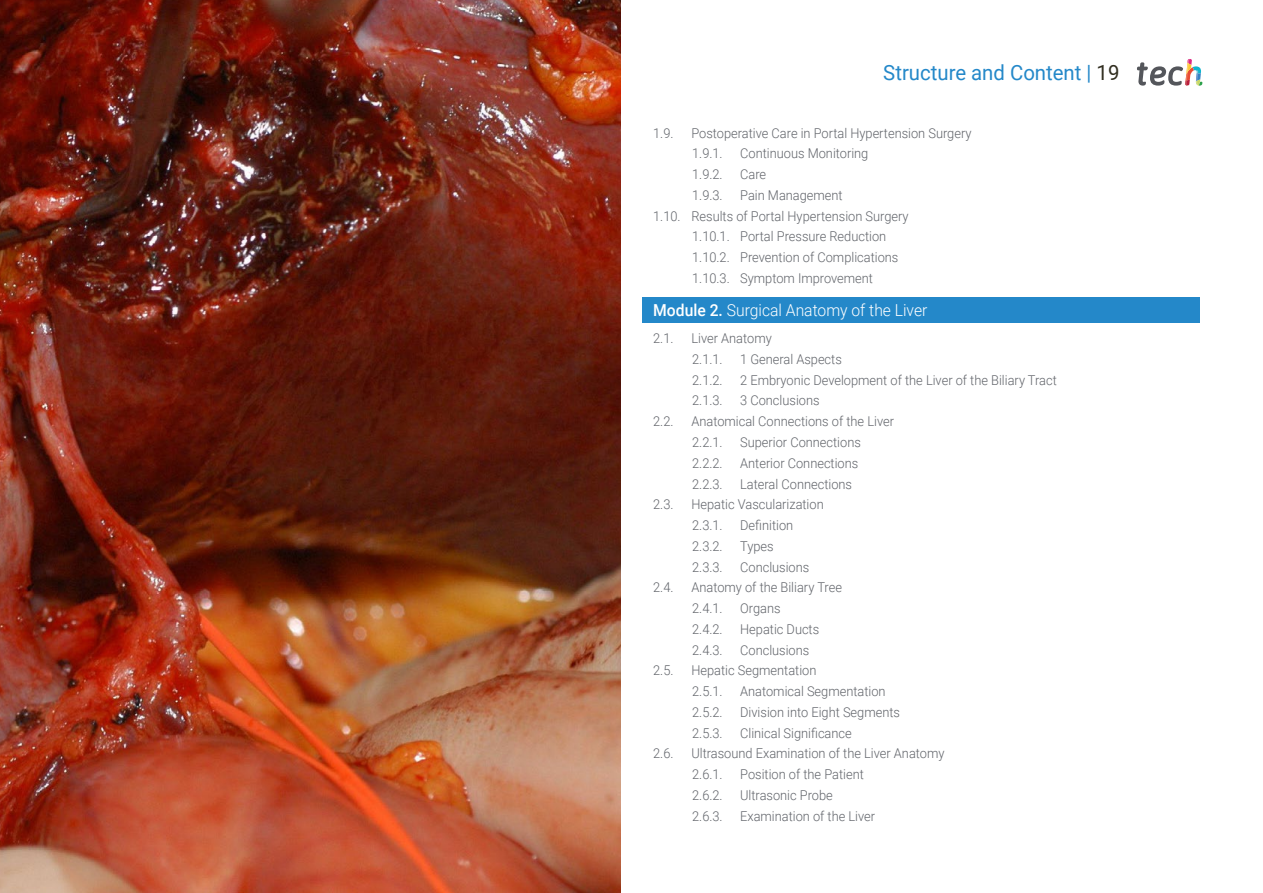
<style>
.page{position:relative;width:1263px;height:893px;background:#fff}
.page>*{position:absolute;margin:0;border:0;box-sizing:border-box;transform-origin:0 0}
.t1{font:21px "Roboto";color:#2488c9}
.t2{font:300 16.5px "Roboto";color:#fff;scale:.95 1}
.t3{font:300 13.5px/20.7px "Roboto";color:#61646a;scale:.95 1}
.s1{color:#312e20}
.s2{font-weight:500}
</style>
<div class="page">
<img style="left:0;top:0;width:621px;height:893px">
<div style="left:642px;top:297px;width:557px;height:25px;background:#2488c9"></div>
<svg style="left:1137px;top:59px;width:65px;height:27px"></svg>
<h1 class="t1" style="left:883px;top:57px;width:238px">Structure and Content | <span class="s1">19</span></h1>
<p class="t3" style="left:653px;top:122px;width:23px">1.9.</p>
<p class="t3" style="left:691px;top:122px;width:296px">Postoperative Care in Portal Hypertension Surgery<br>1.9.1.</p>
<p class="t3" style="left:740px;top:143px;width:136px">Continuous Monitoring</p>
<p class="t3" style="left:692px;top:164px;width:34px">1.9.2.</p>
<p class="t3" style="left:740px;top:164px;width:29px">Care</p>
<p class="t3" style="left:692px;top:184px;width:34px">1.9.3.</p>
<p class="t3" style="left:740px;top:184px;width:109px">Pain Management</p>
<p class="t3" style="left:653px;top:205px;width:270px">1.10. Results of Portal Hypertension Surgery</p>
<p class="t3" style="left:692px;top:226px;width:206px">1.10.1. Portal Pressure Reduction</p>
<p class="t3" style="left:692px;top:247px;width:219px">1.10.2. Prevention of Complications</p>
<p class="t3" style="left:692px;top:267px;width:192px">1.10.3. Symptom Improvement</p>
<p class="t2" style="left:653px;top:299px;width:290px"><span class="s2">Module 2.</span> Surgical Anatomy of the Liver</p>
<p class="t3" style="left:653px;top:328px;width:23px">2.1.</p>
<p class="t3" style="left:691px;top:328px;width:86px">Liver Anatomy<br>2.1.1.</p>
<p class="t3" style="left:740px;top:348px;width:109px">1 General Aspects</p>
<p class="t3" style="left:692px;top:369px;width:34px">2.1.2.</p>
<p class="t3" style="left:740px;top:369px;width:335px">2 Embryonic Development of the Liver of the Biliary Tract</p>
<p class="t3" style="left:692px;top:390px;width:34px">2.1.3.</p>
<p class="t3" style="left:740px;top:390px;width:85px">3 Conclusions</p>
<p class="t3" style="left:653px;top:411px;width:23px">2.2.</p>
<p class="t3" style="left:691px;top:411px;width:215px">Anatomical Connections of the Liver<br>2.2.1.</p>
<p class="t3" style="left:740px;top:431px;width:129px">Superior Connections</p>
<p class="t3" style="left:692px;top:452px;width:34px">2.2.2.</p>
<p class="t3" style="left:740px;top:452px;width:126px">Anterior Connections</p>
<p class="t3" style="left:692px;top:473px;width:34px">2.2.3.</p>
<p class="t3" style="left:740px;top:473px;width:119px">Lateral Connections</p>
<p class="t3" style="left:653px;top:494px;width:23px">2.3.</p>
<p class="t3" style="left:691px;top:494px;width:141px">Hepatic Vascularization<br>2.3.1.</p>
<p class="t3" style="left:740px;top:514px;width:57px">Definition</p>
<p class="t3" style="left:692px;top:535px;width:34px">2.3.2.</p>
<p class="t3" style="left:740px;top:535px;width:37px">Types</p>
<p class="t3" style="left:692px;top:556px;width:34px">2.3.3.</p>
<p class="t3" style="left:740px;top:556px;width:74px">Conclusions</p>
<p class="t3" style="left:653px;top:577px;width:23px">2.4.</p>
<p class="t3" style="left:691px;top:577px;width:160px">Anatomy of the Biliary Tree<br>2.4.1.</p>
<p class="t3" style="left:740px;top:597px;width:44px">Organs</p>
<p class="t3" style="left:692px;top:618px;width:34px">2.4.2.</p>
<p class="t3" style="left:740px;top:618px;width:85px">Hepatic Ducts</p>
<p class="t3" style="left:692px;top:639px;width:34px">2.4.3.</p>
<p class="t3" style="left:740px;top:639px;width:74px">Conclusions</p>
<p class="t3" style="left:653px;top:660px;width:23px">2.5.</p>
<p class="t3" style="left:691px;top:660px;width:133px">Hepatic Segmentation<br>2.5.1.</p>
<p class="t3" style="left:740px;top:680px;width:155px">Anatomical Segmentation</p>
<p class="t3" style="left:692px;top:701px;width:34px">2.5.2.</p>
<p class="t3" style="left:740px;top:701px;width:170px">Division into Eight Segments</p>
<p class="t3" style="left:692px;top:722px;width:34px">2.5.3.</p>
<p class="t3" style="left:740px;top:722px;width:119px">Clinical Significance</p>
<p class="t3" style="left:653px;top:743px;width:23px">2.6.</p>
<p class="t3" style="left:691px;top:743px;width:268px">Ultrasound Examination of the Liver Anatomy<br>2.6.1.</p>
<p class="t3" style="left:740px;top:763px;width:132px">Position of the Patient</p>
<p class="t3" style="left:692px;top:784px;width:34px">2.6.2.</p>
<p class="t3" style="left:740px;top:784px;width:99px">Ultrasonic Probe</p>
<p class="t3" style="left:692px;top:805px;width:34px">2.6.3.</p>
<p class="t3" style="left:740px;top:805px;width:144px">Examination of the Liver</p>
</div>
